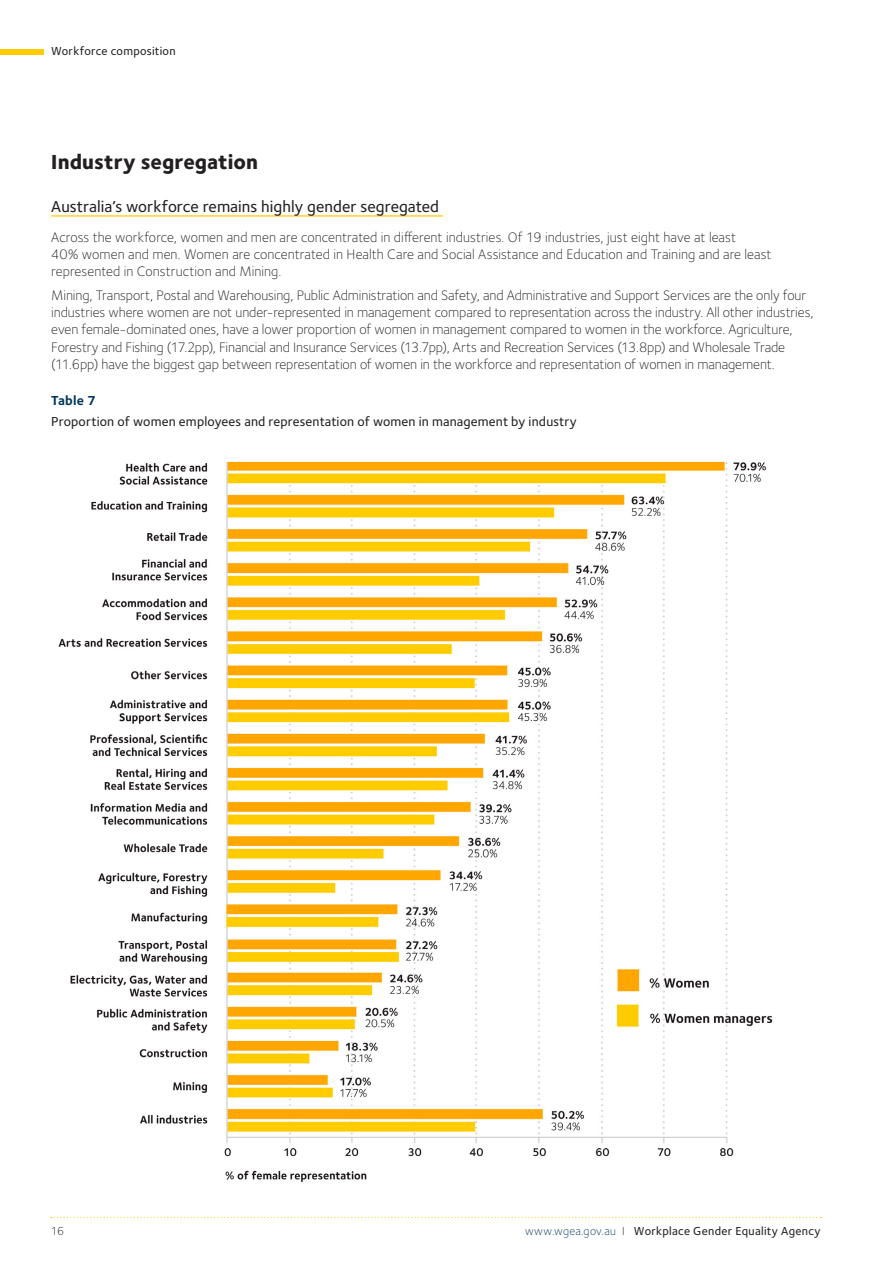
<style>
.page{position:relative;width:893px;height:1263px;background:#fff}
.page>*{position:absolute;margin:0;border:0;box-sizing:border-box;transform-origin:0 0}
.H3_Sub_Header_no_lin{font:800 21px "Foundry Sterling";color:#231f20}
.H4_Sub_Header_with_l{font:500 16.5px "Foundry Sterling";letter-spacing:.005em;color:#231f20}
.P_Body_Copy_-_legit{font:300 14.25px/17.2px "Foundry Sterling";letter-spacing:-.005em;color:#231f20}
.H5_Table_Headings{font:500 13.5px "Foundry Sterling";letter-spacing:.01em;color:#231f20}
.H5_Table_Headings-2{font:700 13.5px "Foundry Sterling";letter-spacing:.015em;color:#00365e}
.t1{font:500 12px "Foundry Sterling";letter-spacing:.025em;color:#231f20}
.t2{font:300 12px "Foundry Sterling";color:#231f20}
.s1{font-weight:300;color:#00365e}
.s2{font-weight:300}
</style>
<div class="page">
<svg style="left:51px;top:1217px;width:770px;height:1px"></svg>
<hr style="left:51px;top:215px;width:392px;height:2px;background:#ffcb05">
<img style="left:58px;top:461px;width:715px;height:721px">
<div style="left:0;top:49px;width:44px;height:6px;background:#ffcb05"></div>
<p class="t1" style="left:51px;top:44px;width:126px">Workforce composition</p>
<p class="H3_Sub_Header_no_lin" style="left:51px;top:149px;width:208px">Industry segregation</p>
<p class="H4_Sub_Header_with_l" style="left:51px;top:197px;width:389px">Australia’s workforce remains highly gender segregated</p>
<p class="P_Body_Copy_-_legit" style="left:51px;top:228px;width:722px">Across the workforce, women and men are concentrated in different industries. Of 19 industries, just eight have at least<br>40% women and men. Women are concentrated in Health Care and Social Assistance and Education and Training and are least represented in Construction and Mining.</p>
<p class="P_Body_Copy_-_legit" style="left:51px;top:286px;width:764px">Mining, Transport, Postal and Warehousing, Public Administration and Safety, and Administrative and Support Services are the only four industries where women are not under-represented in management compared to representation across the industry. All other industries, even female-dominated ones, have a lower proportion of women in management compared to women in the workforce. Agriculture, Forestry and Fishing (17.2pp), Financial and Insurance Services (13.7pp), Arts and Recreation Services (13.8pp) and Wholesale Trade (11.6pp) have the biggest gap between representation of women in the workforce and representation of women in management.</p>
<p class="H5_Table_Headings-2" style="left:51px;top:392px;width:46px">Table 7</p>
<p class="H5_Table_Headings" style="left:51px;top:414px;width:527px">Proportion of women employees and representation of women in management by industry</p>
<p class="t2" style="left:51px;top:1224px;width:15px">16</p>
<p class="t1" style="left:525px;top:1224px;width:297px"><span class="s1">www.wgea.gov.au</span> <span class="s2">I</span> Workplace Gender Equality Agency</p>
</div>
